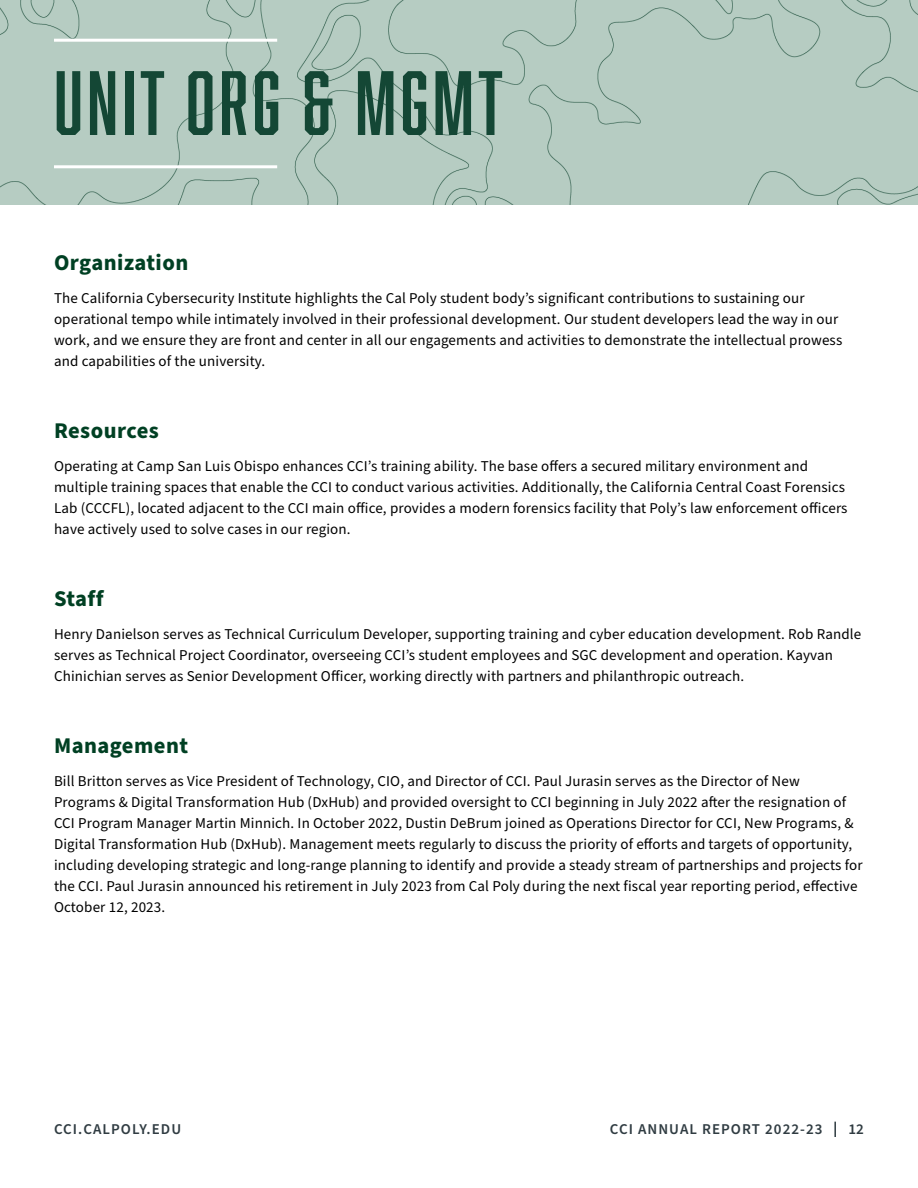
<style>
.page{position:relative;width:918px;height:1188px;background:#fff}
.page>*{position:absolute;margin:0;border:0;box-sizing:border-box;transform-origin:0 0}
.Large_section_title_marker__h2{font:84px "Abolition";letter-spacing:.05em;color:#144735}
.Section_sub_subheading__h3{font:700 22.5px "Source Sans Pro";letter-spacing:.02em;color:#004023}
.body_text__p{font:15px/21px "Source Sans Pro";letter-spacing:.01em;color:#000}
.t1{font:600 15px "Source Sans Pro";letter-spacing:.07em;color:#303c42}
</style>
<div class="page">
<svg style="left:834px;top:1122px;width:2px;height:15px"></svg>
<div style="left:0;top:0;width:918px;height:205px;background:#b6ccc2"></div>
<hr style="left:54px;top:39px;width:223px;height:3px;background:#fff">
<hr style="left:54px;top:165px;width:223px;height:3px;background:#fff">
<h2 class="Large_section_title_marker__h2" style="left:54px;top:54px;width:450px">UNIT ORG &amp; MGMT</h2>
<h3 class="Section_sub_subheading__h3" style="left:54px;top:247px;width:136px">Organization</h3>
<p class="body_text__p" style="left:54px;top:288px;width:790px">The California Cybersecurity Institute highlights the Cal Poly student body’s significant contributions to sustaining our operational tempo while intimately involved in their professional development. Our student developers lead the way in our work, and we ensure they are front and center in all our engagements and activities to demonstrate the intellectual prowess and capabilities of the university.</p>
<h3 class="Section_sub_subheading__h3" style="left:54px;top:415px;width:106px">Resources</h3>
<p class="body_text__p" style="left:54px;top:456px;width:795px">Operating at Camp San Luis Obispo enhances CCI’s training ability. The base offers a secured military environment and multiple training spaces that enable the CCI to conduct various activities. Additionally, the California Central Coast Forensics Lab (CCCFL), located adjacent to the CCI main office, provides a modern forensics facility that Poly’s law enforcement officers have actively used to solve cases in our region.</p>
<h3 class="Section_sub_subheading__h3" style="left:54px;top:583px;width:51px">Staff</h3>
<p class="body_text__p" style="left:54px;top:624px;width:809px">Henry Danielson serves as Technical Curriculum Developer, supporting training and cyber education development. Rob Randle serves as Technical Project Coordinator, overseeing CCI’s student employees and SGC development and operation. Kayvan<br>Chinichian serves as Senior Development Officer, working directly with partners and philanthropic outreach.</p>
<h3 class="Section_sub_subheading__h3" style="left:54px;top:730px;width:136px">Management</h3>
<p class="body_text__p" style="left:54px;top:771px;width:810px">Bill Britton serves as Vice President of Technology, CIO, and Director of CCI. Paul Jurasin serves as the Director of New Programs &amp; Digital Transformation Hub (DxHub) and provided oversight to CCI beginning in July 2022 after the resignation of CCI Program Manager Martin Minnich. In October 2022, Dustin DeBrum joined as Operations Director for CCI, New Programs, &amp; Digital Transformation Hub (DxHub). Management meets regularly to discuss the priority of efforts and targets of opportunity, including developing strategic and long-range planning to identify and provide a steady stream of partnerships and projects for the CCI. Paul Jurasin announced his retirement in July 2023 from Cal Poly during the next fiscal year reporting period, effective October 12, 2023.</p>
<p class="t1" style="left:54px;top:1119px;width:129px">CCI.CALPOLY.EDU</p>
<p class="t1" style="left:610px;top:1119px;width:214px">CCI ANNUAL REPORT 2022-23</p>
<p class="t1" style="left:848px;top:1119px;width:17px">12</p>
</div>
